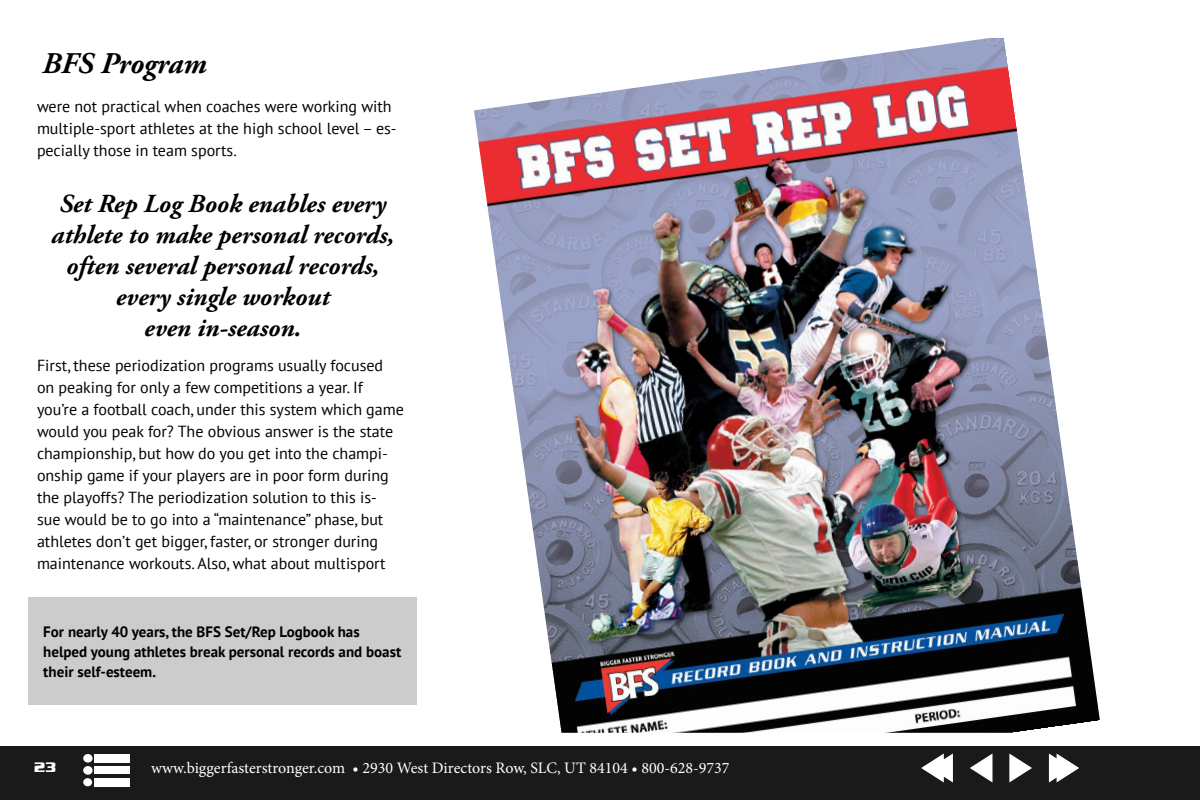
<style>
.page{position:relative;width:1200px;height:800px;background:#fff}
.page>*{position:absolute;margin:0;border:0;box-sizing:border-box;transform-origin:0 0}
.t1{font:italic 700 30px "Adobe Garamond Pro";color:#000}
.t2{font:italic 700 26px/31px "Adobe Garamond Pro";color:#000;text-align:center}
.t3{font:16px/22px "PT Sans";color:#000}
.t4{font:16px "Minion Pro";color:#fff}
.t5{font:700 15px/20px "PT Sans";color:#000}
.t6{font:700 15px "Serpentine";color:#fff}
</style>
<div class="page">
<div style="left:0;top:746px;width:1200px;height:54px;background:#1a1a1a"></div>
<img style="left:474px;top:38px;width:626px;height:695px">
<div style="left:28px;top:597px;width:389px;height:108px;background:#ccc"></div>
<div style="left:94px;top:778px;width:36px;height:8px;background:#fff"></div>
<div style="left:83px;top:778px;width:9px;height:8px;background:#fff;border-radius:50%"></div>
<div style="left:94px;top:767px;width:36px;height:7px;background:#fff"></div>
<div style="left:83px;top:766px;width:10px;height:9px;background:#fff;border-radius:50%"></div>
<div style="left:94px;top:754px;width:36px;height:8px;background:#fff"></div>
<div style="left:83px;top:754px;width:10px;height:9px;background:#fff;border-radius:50%"></div>
<svg style="left:1049px;top:754px;width:30px;height:28px"></svg>
<svg style="left:921px;top:754px;width:32px;height:28px"></svg>
<svg style="left:1009px;top:754px;width:23px;height:28px"></svg>
<svg style="left:970px;top:754px;width:22px;height:28px"></svg>
<h1 class="t1" style="left:42px;top:46px;width:166px">BFS Program</h1>
<p class="t3" style="left:37px;top:95px;width:361px">were not practical when coaches were working with multiple-sport athletes at the high school level – es&shy;pecially those in team sports.</p>
<h2 class="t2" style="left:51px;top:188px;width:344px">Set Rep Log Book enables every athlete to make personal records, often several personal records, every single workout<br>even in-season.</h2>
<p class="t3" style="left:37px;top:354px;width:368px">First, these periodization programs usually focused on peaking for only a few competitions a year. If you’re a football coach, under this system which game would you peak for? The obvious answer is the state championship, but how do you get into the champi&shy;onship game if your players are in poor form during the playoffs? The periodization solution to this is&shy;sue would be to go into a “maintenance” phase, but athletes don’t get bigger, faster, or stronger during maintenance workouts. Also, what about multisport</p>
<p class="t5" style="left:43px;top:621px;width:359px">For nearly 40 years, the BFS Set/Rep Logbook has helped young athletes break personal records and boast their self-esteem.</p>
<p class="t6" style="left:34px;top:759px;width:23px">23</p>
<p class="t4" style="left:151px;top:757px;width:580px">www.biggerfasterstronger.com • 2930 West Directors Row, SLC, UT 84104 • 800-628-9737</p>
</div>
